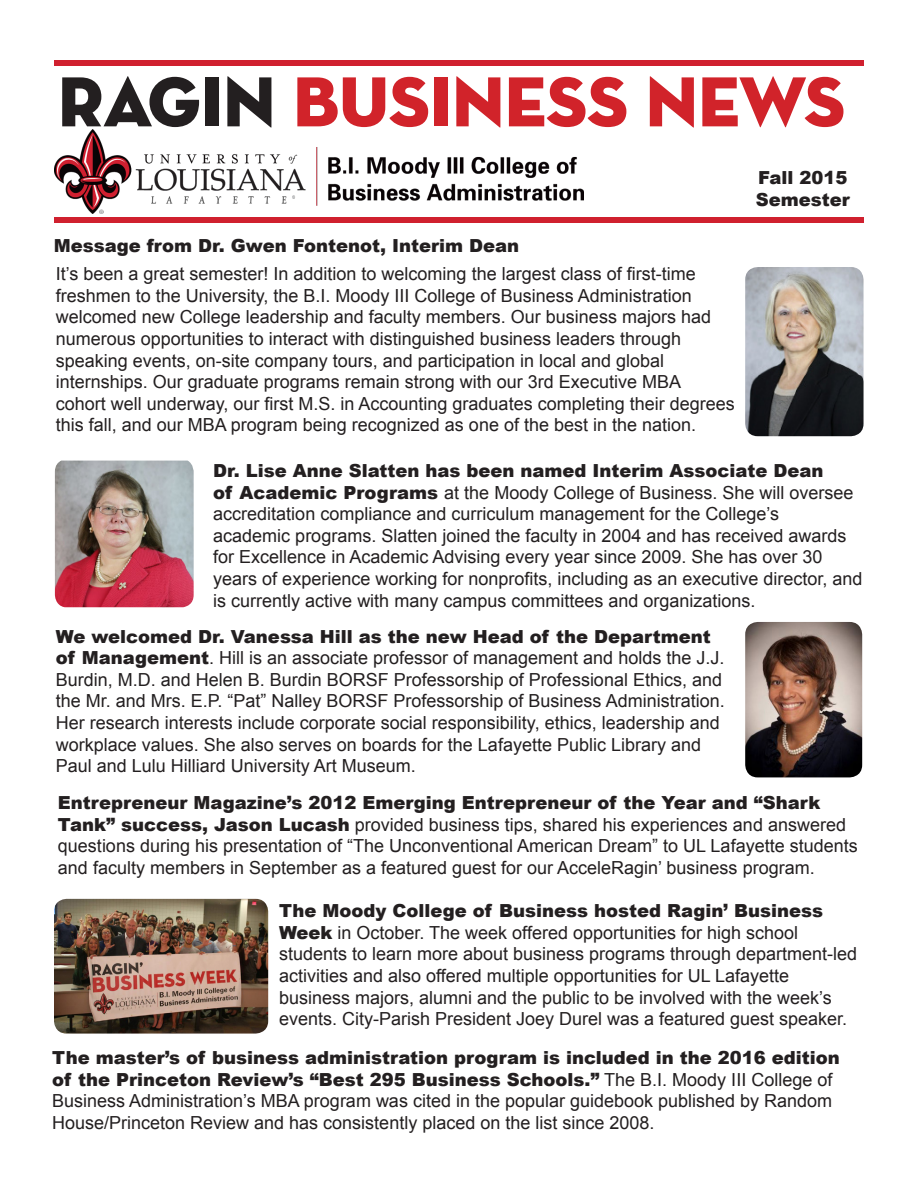
<style>
.page{position:relative;width:918px;height:1188px;background:#fff}
.page>*{position:absolute;margin:0;border:0;box-sizing:border-box;transform-origin:0 0}
.t1{font:72px "Neutra Disp Titling";color:#d1232a}
.t2{font:18px/21.6px "Arial";color:#231f20}
.t3{font:900 18px "Arial";color:#231f20}
.s1{color:#231f20}
.s2{font-weight:900}
</style>
<div class="page">
<div style="left:54px;top:60px;width:810px;height:6px;background:#d0202f"></div>
<div style="left:54px;top:217px;width:810px;height:6px;background:#d0202f"></div>
<img style="left:745px;top:267px;width:119px;height:169px">
<img style="left:55px;top:461px;width:139px;height:146px">
<img style="left:745px;top:622px;width:117px;height:155px">
<img style="left:54px;top:899px;width:214px;height:135px">
<img style="left:54px;top:129px;width:529px;height:84px">
<p class="t1" style="left:58px;top:57px;width:789px"><span class="s1">RAGIN</span> BUSINESS NEWS</p>
<p class="t3" style="left:54px;top:232px;width:467px">Message from Dr. Gwen Fontenot, Interim Dean</p>
<p class="t2" style="left:56px;top:263px;width:641px">It’s been a great semester! In addition to welcoming the largest class of first-time freshmen to the University, the B.I. Moody III College of Business Administration</p>
<p class="t2" style="left:56px;top:306px;width:657px">welcomed new College leadership and faculty members. Our business majors had numerous opportunities to interact with distinguished business leaders through</p>
<p class="t2" style="left:56px;top:350px;width:610px">speaking events, on-site company tours, and participation in local and global</p>
<p class="t2" style="left:56px;top:371px;width:627px">internships. Our graduate programs remain strong with our 3rd Executive MBA</p>
<p class="t2" style="left:56px;top:393px;width:680px">cohort well underway, our first M.S. in Accounting graduates completing their degrees this fall, and our MBA program being recognized as one of the best in the nation.</p>
<p class="t3" style="left:758px;top:165px;width:91px">Fall 2015</p>
<p class="t3" style="left:756px;top:186px;width:95px">Semester</p>
<p class="t3" style="left:213px;top:457px;width:612px">Dr. Lise Anne Slatten has been named Interim Associate Dean</p>
<p class="t2" style="left:213px;top:482px;width:642px"><span class="s2">of Academic Programs</span> at the Moody College of Business. She will oversee</p>
<p class="t2" style="left:213px;top:503px;width:567px">accreditation compliance and curriculum management for the College’s</p>
<p class="t2" style="left:213px;top:525px;width:651px">academic programs. Slatten joined the faculty in 2004 and has received awards for Excellence in Academic Advising every year since 2009. She has over 30 years of experience working for nonprofits, including as an executive director, and is currently active with many campus committees and organizations.</p>
<p class="t2" style="left:56px;top:626px;width:670px"><span class="s2">We welcomed Dr. Vanessa Hill as the new Head of the Department of Management</span>. Hill is an associate professor of management and holds the J.J.<br>Burdin, M.D. and Helen B. Burdin BORSF Professorship of Professional Ethics, and the Mr. and Mrs. E.P. “Pat” Nalley BORSF Professorship of Business Administration.<br>Her research interests include corporate social responsibility, ethics, leadership and workplace values. She also serves on boards for the Lafayette Public Library and Paul and Lulu Hilliard University Art Museum.</p>
<p class="t2" style="left:58px;top:792px;width:801px"><span class="s2">Entrepreneur Magazine’s 2012 Emerging Entrepreneur of the Year and “Shark Tank” success, Jason Lucash</span> provided business tips, shared his experiences and answered questions during his presentation of “The Unconventional American Dream” to UL Lafayette students and faculty members in September as a featured guest for our AcceleRagin’ business program.</p>
<p class="t2" style="left:279px;top:900px;width:546px"><span class="s2">The Moody College of Business hosted Ragin’ Business<br>Week</span> in October. The week offered opportunities for high school</p>
<p class="t2" style="left:279px;top:943px;width:580px">students to learn more about business programs through department-led activities and also offered multiple opportunities for UL Lafayette business majors, alumni and the public to be involved with the week’s events. City-Parish President Joey Durel was a featured guest speaker.</p>
<p class="t2" style="left:52px;top:1047px;width:789px"><span class="s2">The master’s of business administration program is included in the 2016 edition of the Princeton Review’s “Best 295 Business Schools.”</span> The B.I. Moody III College of Business Administration’s MBA program was cited in the popular guidebook published by Random House/Princeton Review and has consistently placed on the list since 2008.</p>
</div>
